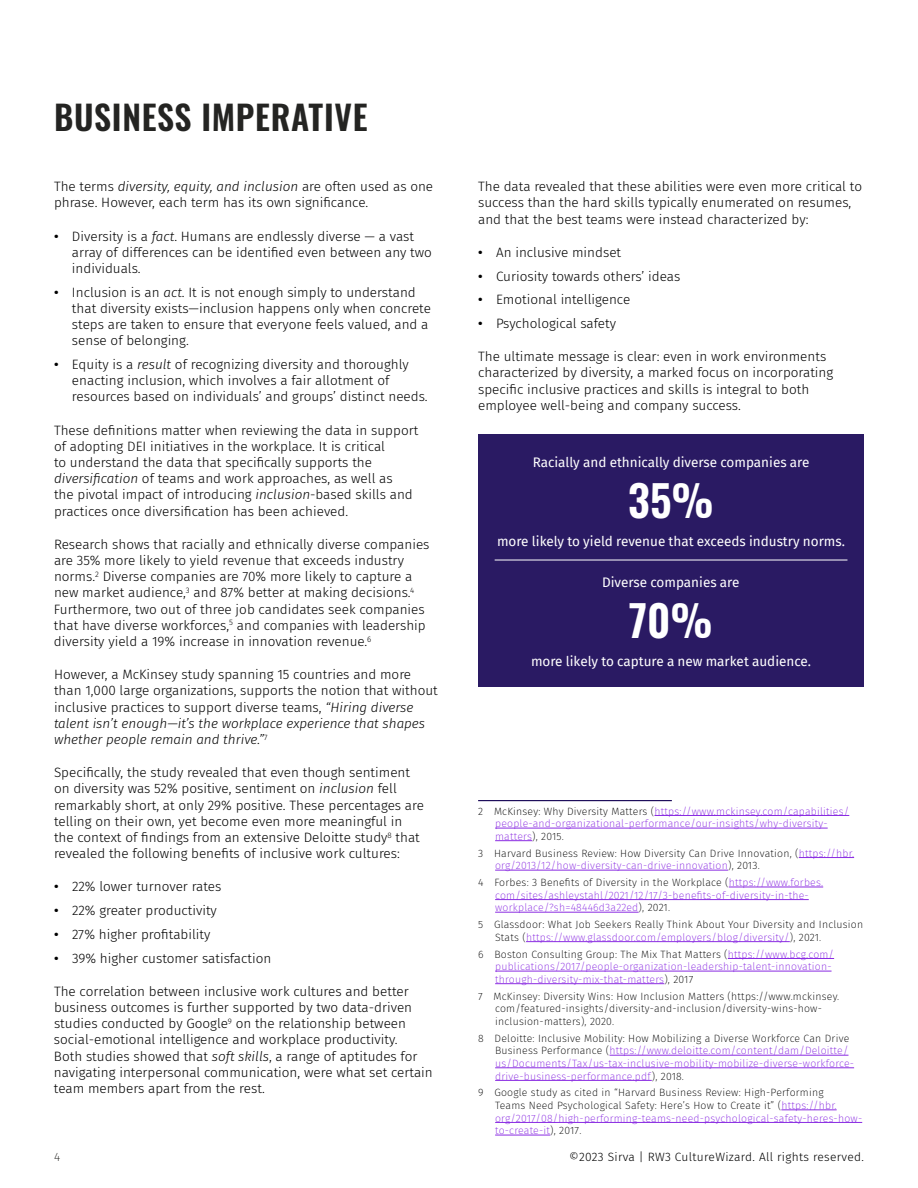
<style>
.page{position:relative;width:918px;height:1188px;background:#fff}
.page>*{position:absolute;margin:0;border:0;box-sizing:border-box;transform-origin:0 0}
.t1{font:600 43.05px "Oswald";color:#fff}
.t2{font:600 33.75px "Oswald";letter-spacing:.02em;color:#242422}
.t3{font:300 13.5px/16.2px "Fira Sans";color:#000}
.t4{font:13.5px "Fira Sans";color:#fff}
.t5{font:300 12px "Fira Sans";letter-spacing:.025em;color:#000}
.t6{font:200 12px "Fira Sans";color:#242422}
.t7{font:200 10.5px/12.6px "Fira Sans";letter-spacing:.02em;color:#8a2be2}
.t8{font:200 10.5px/12.6px "Fira Sans";letter-spacing:.02em;color:#000}
.s1{font-style:italic}
.s2{font-weight:500}
.s3{color:#000}
.s4{color:#8a2be2}
</style>
<div class="page">
<div style="left:478px;top:435px;width:386px;height:252px;background:#2a1a63"></div>
<hr style="left:495px;top:560px;width:352px;height:1px;background:#fff">
<hr style="left:478px;top:800px;width:194px;height:1px;background:#120052">
<hr style="left:654px;top:815px;width:195px;height:1px;background:#8a2be2">
<hr style="left:495px;top:828px;width:333px;height:1px;background:#8a2be2">
<hr style="left:495px;top:840px;width:37px;height:1px;background:#8a2be2">
<hr style="left:799px;top:857px;width:55px;height:1px;background:#8a2be2">
<hr style="left:495px;top:870px;width:233px;height:1px;background:#8a2be2">
<hr style="left:729px;top:887px;width:94px;height:1px;background:#8a2be2">
<hr style="left:495px;top:899px;width:314px;height:1px;background:#8a2be2">
<hr style="left:495px;top:912px;width:144px;height:1px;background:#8a2be2">
<hr style="left:526px;top:941px;width:264px;height:1px;background:#8a2be2">
<hr style="left:728px;top:958px;width:106px;height:1px;background:#8a2be2">
<hr style="left:495px;top:971px;width:337px;height:1px;background:#8a2be2">
<hr style="left:495px;top:983px;width:169px;height:1px;background:#8a2be2">
<hr style="left:610px;top:1055px;width:238px;height:1px;background:#8a2be2">
<hr style="left:495px;top:1068px;width:359px;height:1px;background:#8a2be2">
<hr style="left:495px;top:1080px;width:157px;height:1px;background:#8a2be2">
<hr style="left:781px;top:1110px;width:56px;height:1px;background:#8a2be2">
<hr style="left:495px;top:1122px;width:367px;height:1px;background:#8a2be2">
<hr style="left:495px;top:1135px;width:55px;height:1px;background:#8a2be2">
<h2 class="t2" style="left:54px;top:99px;width:315px">BUSINESS IMPERATIVE</h2>
<p class="t3" style="left:54px;top:178px;width:381px">The terms <span class="s1">diversity, equity, and inclusion</span> are often used as one phrase. However, each term has its own significance.</p>
<p class="t3" style="left:72px;top:228px;width:361px;text-indent:-18px"><span class="s2">•</span> Diversity is a <span class="s1">fact</span>. Humans are endlessly diverse — a vast array of differences can be identified even between any two individuals.</p>
<p class="t3" style="left:72px;top:284px;width:360px;text-indent:-18px"><span class="s2">•</span> Inclusion is an <span class="s1">act</span>. It is not enough simply to understand that diversity exists—inclusion happens only when concrete steps are taken to ensure that everyone feels valued, and a sense of belonging.</p>
<p class="t3" style="left:72px;top:356px;width:356px;text-indent:-18px"><span class="s2">•</span> Equity is a <span class="s1">result</span> of recognizing diversity and thoroughly enacting inclusion, which involves a fair allotment of resources based on individuals’ and groups’ distinct needs.</p>
<p class="t3" style="left:54px;top:422px;width:366px">These definitions matter when reviewing the data in support of adopting DEI initiatives in the workplace. It is critical<br>to understand the data that specifically supports the <span class="s1">diversification</span> of teams and work approaches, as well as<br>the pivotal impact of introducing <span class="s1">inclusion</span>-based skills and practices once diversification has been achieved.</p>
<p class="t3" style="left:54px;top:536px;width:377px">Research shows that racially and ethnically diverse companies are 35% more likely to yield revenue that exceeds industry norms.<sup>2</sup> Diverse companies are 70% more likely to capture a new market audience,<sup>3</sup> and 87% better at making decisions.<sup>4<br></sup>Furthermore, two out of three job candidates seek companies that have diverse workforces,<sup>5</sup> and companies with leadership diversity yield a 19% increase in innovation revenue.<sup>6</sup></p>
<p class="t3" style="left:54px;top:666px;width:385px">However, a McKinsey study spanning 15 countries and more than 1,000 large organizations, supports the notion that without inclusive practices to support diverse teams, <span class="s1">“Hiring diverse talent isn’t enough—it’s the workplace experience that shapes whether people remain and thrive.”</span><sup>7</sup></p>
<p class="t3" style="left:54px;top:764px;width:372px">Specifically, the study revealed that even though sentiment on diversity was 52% positive, sentiment on <span class="s1">inclusion</span> fell remarkably short, at only 29% positive. These percentages are telling on their own, yet become even more meaningful in the context of findings from an extensive Deloitte study<sup>8</sup> that revealed the following benefits of inclusive work cultures:</p>
<p class="t3" style="left:54px;top:879px;width:169px"><span class="s2">•</span> 22% lower turnover rates</p>
<p class="t3" style="left:54px;top:902px;width:164px"><span class="s2">•</span> 22% greater productivity</p>
<p class="t3" style="left:54px;top:926px;width:158px"><span class="s2">•</span> 27% higher profitability</p>
<p class="t3" style="left:54px;top:950px;width:219px"><span class="s2">•</span> 39% higher customer satisfaction</p>
<p class="t3" style="left:54px;top:983px;width:380px">The correlation between inclusive work cultures and better business outcomes is further supported by two data-driven studies conducted by Google<sup>9</sup> on the relationship between social-emotional intelligence and workplace productivity.<br>Both studies showed that <span class="s1">soft skills</span>, a range of aptitudes for navigating interpersonal communication, were what set certain team members apart from the rest.</p>
<p class="t3" style="left:478px;top:178px;width:385px">The data revealed that these abilities were even more critical to success than the hard skills typically enumerated on resumes, and that the best teams were instead characterized by:</p>
<p class="t3" style="left:478px;top:244px;width:145px"><span class="s2">•</span> An inclusive mindset</p>
<p class="t3" style="left:478px;top:268px;width:204px"><span class="s2">•</span> Curiosity towards others’ ideas</p>
<p class="t3" style="left:478px;top:291px;width:154px"><span class="s2">•</span> Emotional intelligence</p>
<p class="t3" style="left:478px;top:315px;width:139px"><span class="s2">•</span> Psychological safety</p>
<p class="t3" style="left:478px;top:348px;width:357px">The ultimate message is clear: even in work environments characterized by diversity, a marked focus on incorporating specific inclusive practices and skills is integral to both employee well-being and company success.</p>
<p class="t4" style="left:533px;top:452px;width:278px">Racially and ethnically diverse companies are</p>
<h1 class="t1" style="left:628px;top:478px;width:87px">35%</h1>
<p class="t4" style="left:497px;top:531px;width:349px">more likely to yield revenue that exceeds industry norms.</p>
<p class="t4" style="left:602px;top:572px;width:139px">Diverse companies are</p>
<h1 class="t1" style="left:629px;top:598px;width:85px">70%</h1>
<p class="t4" style="left:531px;top:651px;width:282px">more likely to capture a new market audience.</p>
<p class="t7" style="left:495px;top:805px;width:356px;text-indent:-17px"><span class="s3">2 McKinsey: Why Diversity Matters (</span>https://www.mckinsey.com/capabilities/ people-and-organizational-performance/our-insights/why-diversity&shy;matters<span class="s3">), 2015.</span></p>
<p class="t8" style="left:495px;top:847px;width:360px;text-indent:-17px">3 Harvard Business Review: How Diversity Can Drive Innovation, (<span class="s4">https://hbr. org/2013/12/how-diversity-can-drive-innovation</span>), 2013.</p>
<p class="t7" style="left:495px;top:876px;width:330px;text-indent:-17px"><span class="s3">4 Forbes: 3 Benefits of Diversity in the Workplace (</span>https://www.forbes. com/sites/ashleystahl/2021/12/17/3-benefits-of-diversity-in-the&shy;workplace/?sh=48446d3a22ed<span class="s3">), 2021.</span></p>
<p class="t8" style="left:495px;top:918px;width:370px;text-indent:-17px">5 Glassdoor: What Job Seekers Really Think About Your Diversity and Inclusion<br>Stats (<span class="s4">https://www.glassdoor.com/employers/blog/diversity/</span>), 2021.</p>
<p class="t7" style="left:495px;top:948px;width:340px;text-indent:-17px"><span class="s3">6 Boston Consulting Group: The Mix That Matters (</span>https://www.bcg.com/ publications/2017/people-organization-leadership-talent-innovation&shy;through-diversity-mix-that-matters<span class="s3">), 2017</span></p>
<p class="t8" style="left:495px;top:990px;width:346px;text-indent:-17px">7 McKinsey: Diversity Wins: How Inclusion Matters (https://www.mckinsey. com/featured-insights/diversity-and-inclusion/diversity-wins-how&shy;inclusion-matters), 2020.</p>
<p class="t7" style="left:495px;top:1032px;width:360px;text-indent:-17px"><span class="s3">8 Deloitte: Inclusive Mobility: How Mobilizing a Diverse Workforce Can Drive Business Performance (</span>https://www.deloitte.com/content/dam/Deloitte/ us/Documents/Tax/us-tax-inclusive-mobility-mobilize-diverse-workforce&shy;drive-business-performance.pdf<span class="s3">), 2018.</span></p>
<p class="t8" style="left:495px;top:1086px;width:369px;text-indent:-17px">9 Google study as cited in “Harvard Business Review: High-Performing<br>Teams Need Psychological Safety: Here’s How to Create it” (<span class="s4">https://hbr. org/2017/08/high-performing-teams-need-psychological-safety-heres-how&shy;to-create-it</span>), 2017.</p>
<p class="t6" style="left:54px;top:1149px;width:8px">4</p>
<p class="t5" style="left:569px;top:1148px;width:295px">©2023 Sirva | RW3 CultureWizard. All rights reserved.</p>
</div>
